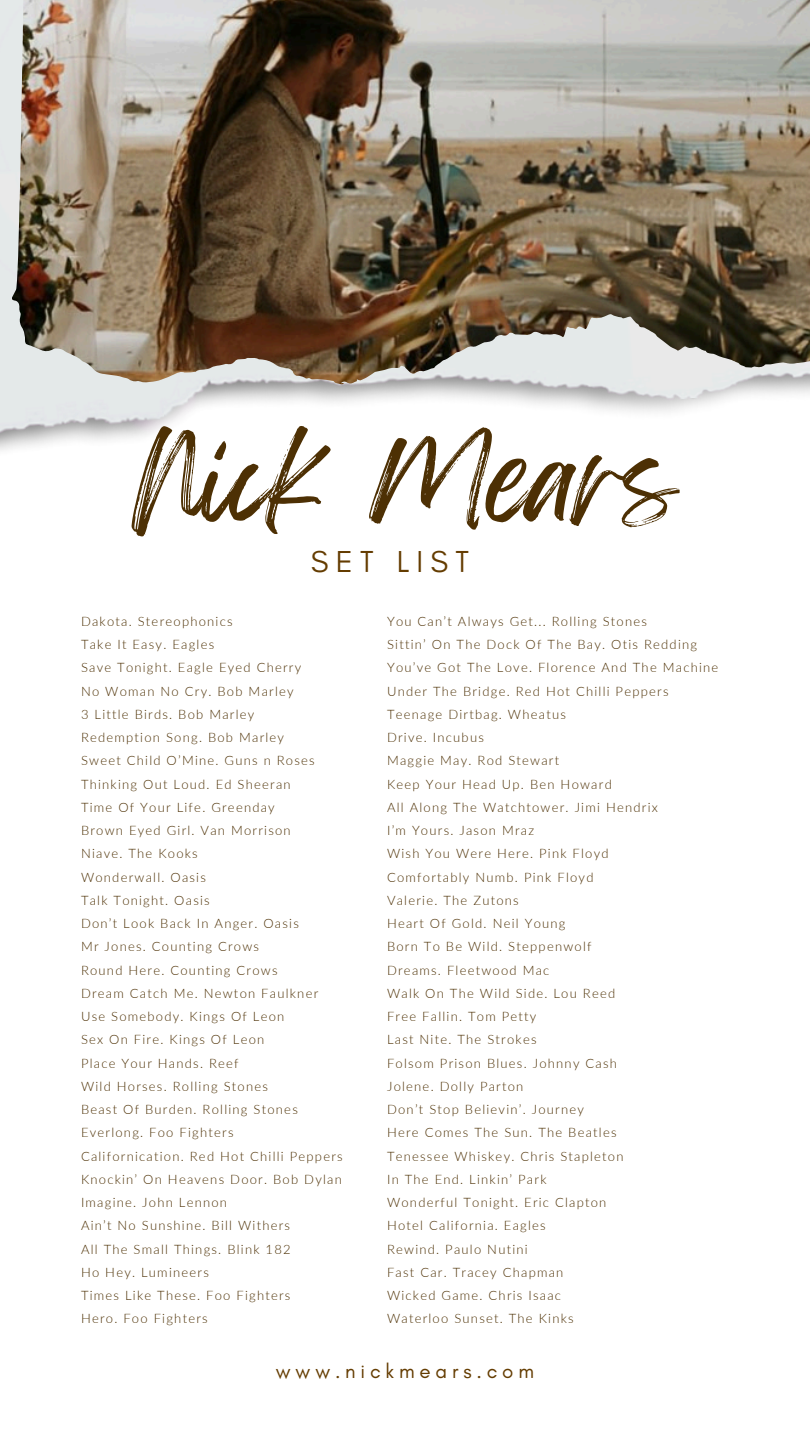
<style>
.page{position:relative;width:810px;height:1440px;background:#fff}
.page>*{position:absolute;margin:0;border:0;box-sizing:border-box;transform-origin:0 0}
.t1{font:100px "Feeling Passionate";color:#4d3004}
.t2{font:30.9px "Glacial Indifference";letter-spacing:.235em;color:#643c01}
.t3{font:20.5px "Glacial Indifference";letter-spacing:.235em;color:#643c01}
.t4{font:300 13px "Lato";letter-spacing:.095em;color:#4d3004}
</style>
<div class="page">
<img style="left:0;top:0;width:810px;height:451px">
<img style="left:199px;top:0;width:611px;height:319px">
<h2 class="t1" style="left:132px;top:399px;width:548px">Nick Mears</h2>
<h1 class="t2" style="left:311px;top:543px;width:160px">SET LIST</h1>
<p class="t4" style="left:81px;top:613px;width:153px">Dakota. Stereophonics</p>
<p class="t4" style="left:81px;top:636px;width:135px">Take It Easy. Eagles</p>
<p class="t4" style="left:81px;top:660px;width:222px">Save Tonight. Eagle Eyed Cherry</p>
<p class="t4" style="left:81px;top:683px;width:214px">No Woman No Cry. Bob Marley</p>
<p class="t4" style="left:81px;top:706px;width:175px">3 Little Birds. Bob Marley</p>
<p class="t4" style="left:81px;top:729px;width:205px">Redemption Song. Bob Marley</p>
<p class="t4" style="left:81px;top:753px;width:235px">Sweet Child O’Mine. Guns n Roses</p>
<p class="t4" style="left:81px;top:776px;width:211px">Thinking Out Loud. Ed Sheeran</p>
<p class="t4" style="left:81px;top:799px;width:195px">Time Of Your Life. Greenday</p>
<p class="t4" style="left:81px;top:822px;width:211px">Brown Eyed Girl. Van Morrison</p>
<p class="t4" style="left:81px;top:846px;width:118px">Niave. The Kooks</p>
<p class="t4" style="left:81px;top:869px;width:126px">Wonderwall. Oasis</p>
<p class="t4" style="left:81px;top:892px;width:130px">Talk Tonight. Oasis</p>
<p class="t4" style="left:81px;top:915px;width:219px">Don’t Look Back In Anger. Oasis</p>
<p class="t4" style="left:81px;top:939px;width:180px">Mr Jones. Counting Crows</p>
<p class="t4" style="left:81px;top:962px;width:198px">Round Here. Counting Crows</p>
<p class="t4" style="left:81px;top:985px;width:239px">Dream Catch Me. Newton Faulkner</p>
<p class="t4" style="left:81px;top:1008px;width:205px">Use Somebody. Kings Of Leon</p>
<p class="t4" style="left:81px;top:1032px;width:185px">Sex On Fire. Kings Of Leon</p>
<p class="t4" style="left:81px;top:1055px;width:159px">Place Your Hands. Reef</p>
<p class="t4" style="left:81px;top:1078px;width:189px">Wild Horses. Rolling Stones</p>
<p class="t4" style="left:81px;top:1101px;width:218px">Beast Of Burden. Rolling Stones</p>
<p class="t4" style="left:81px;top:1125px;width:154px">Everlong. Foo Fighters</p>
<p class="t4" style="left:81px;top:1148px;width:263px">Californication. Red Hot Chilli Peppers</p>
<p class="t4" style="left:81px;top:1171px;width:262px">Knockin’ On Heavens Door. Bob Dylan</p>
<p class="t4" style="left:81px;top:1194px;width:148px">Imagine. John Lennon</p>
<p class="t4" style="left:81px;top:1218px;width:211px">Ain’t No Sunshine. Bill Withers</p>
<p class="t4" style="left:81px;top:1241px;width:211px">All The Small Things. Blink 182</p>
<p class="t4" style="left:81px;top:1264px;width:129px">Ho Hey. Lumineers</p>
<p class="t4" style="left:81px;top:1287px;width:211px">Times Like These. Foo Fighters</p>
<p class="t4" style="left:81px;top:1311px;width:128px">Hero. Foo Fighters</p>
<p class="t4" style="left:387px;top:613px;width:262px">You Can’t Always Get... Rolling Stones</p>
<p class="t4" style="left:387px;top:636px;width:312px">Sittin’ On The Dock Of The Bay. Otis Redding</p>
<p class="t4" style="left:387px;top:660px;width:333px">You’ve Got The Love. Florence And The Machine</p>
<p class="t4" style="left:387px;top:683px;width:283px">Under The Bridge. Red Hot Chilli Peppers</p>
<p class="t4" style="left:387px;top:706px;width:180px">Teenage Dirtbag. Wheatus</p>
<p class="t4" style="left:387px;top:729px;width:98px">Drive. Incubus</p>
<p class="t4" style="left:387px;top:753px;width:174px">Maggie May. Rod Stewart</p>
<p class="t4" style="left:387px;top:776px;width:226px">Keep Your Head Up. Ben Howard</p>
<p class="t4" style="left:387px;top:799px;width:272px">All Along The Watchtower. Jimi Hendrix</p>
<p class="t4" style="left:387px;top:822px;width:149px">I’m Yours. Jason Mraz</p>
<p class="t4" style="left:387px;top:846px;width:223px">Wish You Were Here. Pink Floyd</p>
<p class="t4" style="left:387px;top:869px;width:208px">Comfortably Numb. Pink Floyd</p>
<p class="t4" style="left:387px;top:892px;width:133px">Valerie. The Zutons</p>
<p class="t4" style="left:387px;top:915px;width:180px">Heart Of Gold. Neil Young</p>
<p class="t4" style="left:387px;top:939px;width:206px">Born To Be Wild. Steppenwolf</p>
<p class="t4" style="left:387px;top:962px;width:164px">Dreams. Fleetwood Mac</p>
<p class="t4" style="left:387px;top:985px;width:230px">Walk On The Wild Side. Lou Reed</p>
<p class="t4" style="left:387px;top:1008px;width:151px">Free Fallin. Tom Petty</p>
<p class="t4" style="left:387px;top:1032px;width:151px">Last Nite. The Strokes</p>
<p class="t4" style="left:387px;top:1055px;width:231px">Folsom Prison Blues. Johnny Cash</p>
<p class="t4" style="left:387px;top:1078px;width:138px">Jolene. Dolly Parton</p>
<p class="t4" style="left:387px;top:1101px;width:198px">Don’t Stop Believin’. Journey</p>
<p class="t4" style="left:387px;top:1125px;width:231px">Here Comes The Sun. The Beatles</p>
<p class="t4" style="left:387px;top:1148px;width:238px">Tenessee Whiskey. Chris Stapleton</p>
<p class="t4" style="left:387px;top:1171px;width:161px">In The End. Linkin’ Park</p>
<p class="t4" style="left:387px;top:1194px;width:221px">Wonderful Tonight. Eric Clapton</p>
<p class="t4" style="left:387px;top:1218px;width:160px">Hotel California. Eagles</p>
<p class="t4" style="left:387px;top:1241px;width:142px">Rewind. Paulo Nutini</p>
<p class="t4" style="left:387px;top:1264px;width:178px">Fast Car. Tracey Chapman</p>
<p class="t4" style="left:387px;top:1287px;width:176px">Wicked Game. Chris Isaac</p>
<p class="t4" style="left:387px;top:1311px;width:188px">Waterloo Sunset. The Kinks</p>
<p class="t3" style="left:276px;top:1358px;width:260px">www.nickmears.com</p>
</div>
